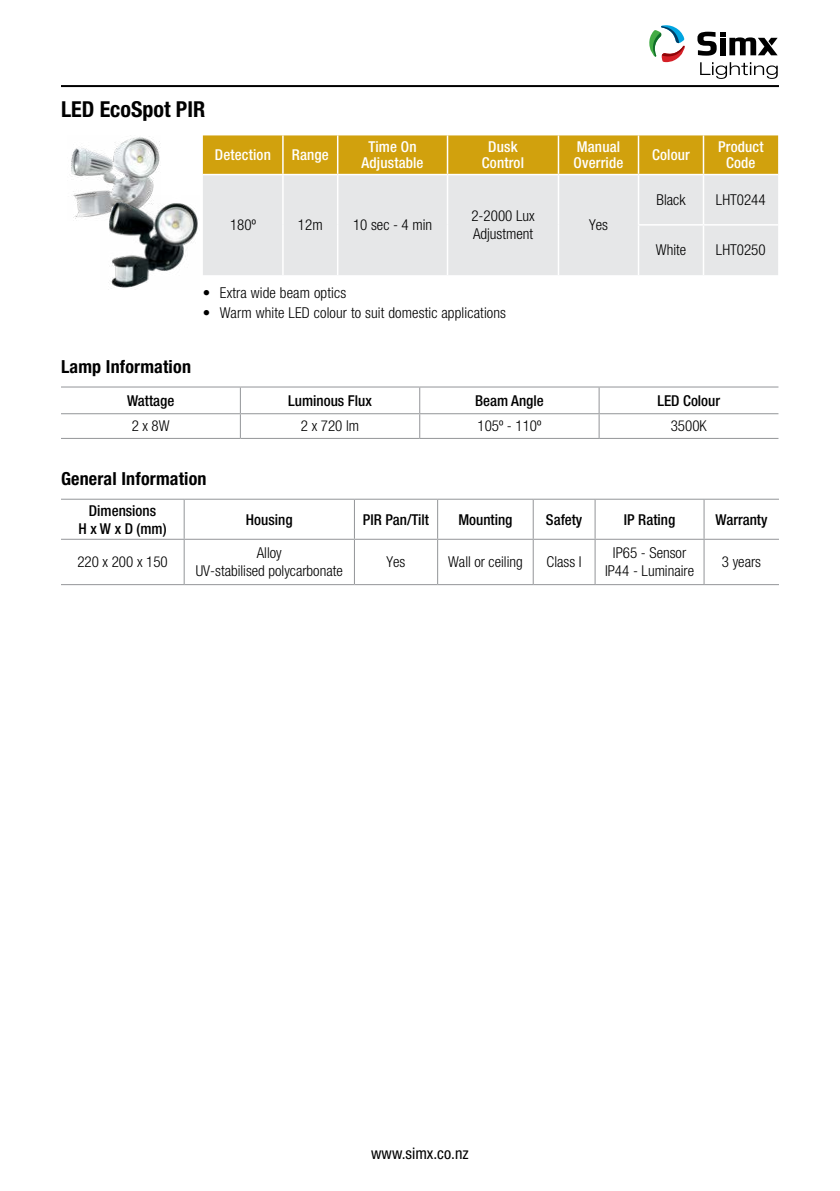
<style>
.page{position:relative;width:840px;height:1191px;background:#fff}
.page>*{position:absolute;margin:0;border:0;box-sizing:border-box;transform-origin:0 0}
.t1{font:700 condensed 22px "Helvetica Neue LT Std";color:#000}
.t2{font:700 condensed 18px "Helvetica Neue LT Std";letter-spacing:.01em;color:#000}
.t3{font:condensed 16px "Helvetica Neue LT Std";color:#000}
.t4{font:300 condensed 15px/18px "Helvetica Neue LT Std";color:#000;text-align:center}
.t5{font:500 condensed 15px/18px "Helvetica Neue LT Std";color:#000;text-align:center}
.t6{font:500 condensed 15px/16px "Helvetica Neue LT Std";letter-spacing:.01em;color:#fff;text-align:center}
</style>
<div class="page">
<svg style="left:697px;top:32px;width:80px;height:24px"></svg>
<svg style="left:649px;top:25px;width:35px;height:37px"></svg>
<svg style="left:700px;top:62px;width:77px;height:17px"></svg>
<hr style="left:61px;top:85px;width:717px;height:2px;background:#000">
<div style="left:203px;top:135px;width:574px;height:39px;background:#d1a10d"></div>
<div style="left:203px;top:175px;width:574px;height:100px;background:#e6e7e8"></div>
<hr style="left:282px;top:135px;width:1px;height:39px;background:#fff">
<hr style="left:337px;top:135px;width:1px;height:39px;background:#fff">
<hr style="left:446px;top:135px;width:2px;height:39px;background:#fff">
<hr style="left:557px;top:135px;width:2px;height:39px;background:#fff">
<hr style="left:637px;top:135px;width:2px;height:39px;background:#fff">
<hr style="left:702px;top:135px;width:1px;height:39px;background:#fff">
<hr style="left:282px;top:175px;width:1px;height:50px;background:#fff">
<hr style="left:337px;top:175px;width:1px;height:50px;background:#fff">
<hr style="left:446px;top:175px;width:2px;height:50px;background:#fff">
<hr style="left:557px;top:175px;width:2px;height:50px;background:#fff">
<hr style="left:282px;top:225px;width:1px;height:50px;background:#fff">
<hr style="left:337px;top:225px;width:1px;height:50px;background:#fff">
<hr style="left:446px;top:225px;width:2px;height:50px;background:#fff">
<hr style="left:557px;top:225px;width:2px;height:50px;background:#fff">
<hr style="left:637px;top:175px;width:2px;height:49px;background:#fff">
<hr style="left:702px;top:175px;width:1px;height:49px;background:#fff">
<hr style="left:637px;top:224px;width:66px;height:2px;background:#fff">
<hr style="left:637px;top:226px;width:2px;height:49px;background:#fff">
<hr style="left:703px;top:224px;width:74px;height:2px;background:#fff">
<hr style="left:702px;top:226px;width:1px;height:49px;background:#fff">
<img style="left:71px;top:137px;width:89px;height:82px">
<img style="left:101px;top:196px;width:97px;height:92px">
<svg style="left:240px;top:387px;width:1px;height:51px"></svg>
<svg style="left:419px;top:387px;width:1px;height:51px"></svg>
<svg style="left:598px;top:387px;width:1px;height:51px"></svg>
<hr style="left:61px;top:386px;width:179px;height:1px;background:#939598">
<hr style="left:240px;top:386px;width:179px;height:1px;background:#939598">
<hr style="left:419px;top:386px;width:179px;height:1px;background:#939598">
<hr style="left:598px;top:386px;width:180px;height:1px;background:#939598">
<hr style="left:61px;top:413px;width:179px;height:1px;background:#939598">
<hr style="left:240px;top:413px;width:179px;height:1px;background:#939598">
<hr style="left:419px;top:413px;width:179px;height:1px;background:#939598">
<hr style="left:598px;top:413px;width:180px;height:1px;background:#939598">
<hr style="left:61px;top:438px;width:179px;height:1px;background:#939598">
<hr style="left:240px;top:438px;width:179px;height:1px;background:#939598">
<hr style="left:419px;top:438px;width:179px;height:1px;background:#939598">
<hr style="left:598px;top:438px;width:180px;height:1px;background:#939598">
<hr style="left:183px;top:500px;width:1px;height:39px;background:#939598">
<hr style="left:354px;top:500px;width:1px;height:39px;background:#939598">
<hr style="left:437px;top:500px;width:1px;height:39px;background:#939598">
<hr style="left:532px;top:500px;width:1px;height:39px;background:#939598">
<hr style="left:594px;top:500px;width:1px;height:39px;background:#939598">
<hr style="left:703px;top:500px;width:1px;height:39px;background:#939598">
<hr style="left:183px;top:540px;width:1px;height:44px;background:#939598">
<hr style="left:354px;top:540px;width:1px;height:44px;background:#939598">
<hr style="left:437px;top:540px;width:1px;height:44px;background:#939598">
<hr style="left:532px;top:540px;width:1px;height:44px;background:#939598">
<hr style="left:594px;top:540px;width:1px;height:44px;background:#939598">
<hr style="left:703px;top:540px;width:1px;height:44px;background:#939598">
<hr style="left:61px;top:499px;width:123px;height:1px;background:#939598">
<hr style="left:184px;top:499px;width:170px;height:1px;background:#939598">
<hr style="left:354px;top:499px;width:83px;height:1px;background:#939598">
<hr style="left:437px;top:499px;width:96px;height:1px;background:#939598">
<hr style="left:533px;top:499px;width:61px;height:1px;background:#939598">
<hr style="left:594px;top:499px;width:109px;height:1px;background:#939598">
<hr style="left:703px;top:499px;width:75px;height:1px;background:#939598">
<hr style="left:61px;top:539px;width:123px;height:1px;background:#939598">
<hr style="left:184px;top:539px;width:170px;height:1px;background:#939598">
<hr style="left:354px;top:539px;width:83px;height:1px;background:#939598">
<hr style="left:437px;top:539px;width:96px;height:1px;background:#939598">
<hr style="left:533px;top:539px;width:61px;height:1px;background:#939598">
<hr style="left:594px;top:539px;width:109px;height:1px;background:#939598">
<hr style="left:703px;top:539px;width:75px;height:1px;background:#939598">
<hr style="left:61px;top:584px;width:123px;height:1px;background:#939598">
<hr style="left:184px;top:584px;width:170px;height:1px;background:#939598">
<hr style="left:354px;top:584px;width:83px;height:1px;background:#939598">
<hr style="left:437px;top:584px;width:96px;height:1px;background:#939598">
<hr style="left:533px;top:584px;width:61px;height:1px;background:#939598">
<hr style="left:594px;top:584px;width:109px;height:1px;background:#939598">
<hr style="left:703px;top:584px;width:75px;height:1px;background:#939598">
<h1 class="t1" style="left:61px;top:96px;width:146px">LED EcoSpot PIR</h1>
<p class="t6" style="left:215px;top:147px;width:57px">Detection</p>
<p class="t6" style="left:291px;top:147px;width:38px">Range</p>
<p class="t6" style="left:361px;top:139px;width:63px">Time On<br>Adjustable</p>
<p class="t6" style="left:481px;top:139px;width:44px">Dusk<br>Control</p>
<p class="t6" style="left:573px;top:139px;width:51px;text-align:left">Manual<br>Override</p>
<p class="t6" style="left:651px;top:147px;width:39px">Colour</p>
<p class="t6" style="left:717px;top:139px;width:47px">Product<br>Code</p>
<p class="t4" style="left:230px;top:216px;width:27px">180º</p>
<p class="t4" style="left:298px;top:216px;width:26px">12m</p>
<p class="t4" style="left:353px;top:216px;width:81px">10 sec - 4 min</p>
<p class="t4" style="left:471px;top:207px;width:65px;text-align:left">2-2000 Lux<br>Adjustment</p>
<p class="t4" style="left:588px;top:216px;width:20px">Yes</p>
<p class="t4" style="left:656px;top:191px;width:30px">Black</p>
<p class="t4" style="left:715px;top:191px;width:51px">LHT0244</p>
<p class="t4" style="left:655px;top:241px;width:32px">White</p>
<p class="t4" style="left:715px;top:241px;width:51px">LHT0250</p>
<p class="t4" style="left:203px;top:284px;width:145px">• Extra wide beam optics</p>
<p class="t4" style="left:203px;top:304px;width:304px">• Warm white LED colour to suit domestic applications</p>
<p class="t2" style="left:61px;top:356px;width:131px">Lamp Information</p>
<p class="t5" style="left:127px;top:391px;width:49px">Wattage</p>
<p class="t5" style="left:288px;top:391px;width:85px">Luminous Flux</p>
<p class="t5" style="left:475px;top:391px;width:70px">Beam Angle</p>
<p class="t5" style="left:657px;top:391px;width:64px">LED Colour</p>
<p class="t4" style="left:132px;top:417px;width:39px">2 x 8W</p>
<p class="t4" style="left:301px;top:417px;width:60px">2 x 720 lm</p>
<p class="t4" style="left:477px;top:417px;width:65px">105º - 110º</p>
<p class="t4" style="left:670px;top:417px;width:37px">3500K</p>
<p class="t2" style="left:61px;top:468px;width:147px">General Information</p>
<p class="t5" style="left:78px;top:501px;width:89px">Dimensions<br>H x W x D (mm)</p>
<p class="t5" style="left:246px;top:510px;width:48px">Housing</p>
<p class="t5" style="left:363px;top:510px;width:68px">PIR Pan/Tilt</p>
<p class="t5" style="left:458px;top:510px;width:56px">Mounting</p>
<p class="t5" style="left:545px;top:510px;width:38px">Safety</p>
<p class="t5" style="left:623px;top:510px;width:53px">IP Rating</p>
<p class="t5" style="left:715px;top:510px;width:53px">Warranty</p>
<p class="t4" style="left:77px;top:553px;width:92px">220 x 200 x 150</p>
<p class="t4" style="left:196px;top:544px;width:148px">Alloy<br>UV-stabilised polycarbonate</p>
<p class="t4" style="left:386px;top:553px;width:20px">Yes</p>
<p class="t4" style="left:448px;top:553px;width:76px">Wall or ceiling</p>
<p class="t4" style="left:546px;top:553px;width:36px">Class I</p>
<p class="t4" style="left:604px;top:544px;width:91px">IP65 - Sensor<br>IP44 - Luminaire</p>
<p class="t4" style="left:721px;top:553px;width:41px">3 years</p>
<p class="t3" style="left:371px;top:1144px;width:99px">www.simx.co.nz</p>
</div>
